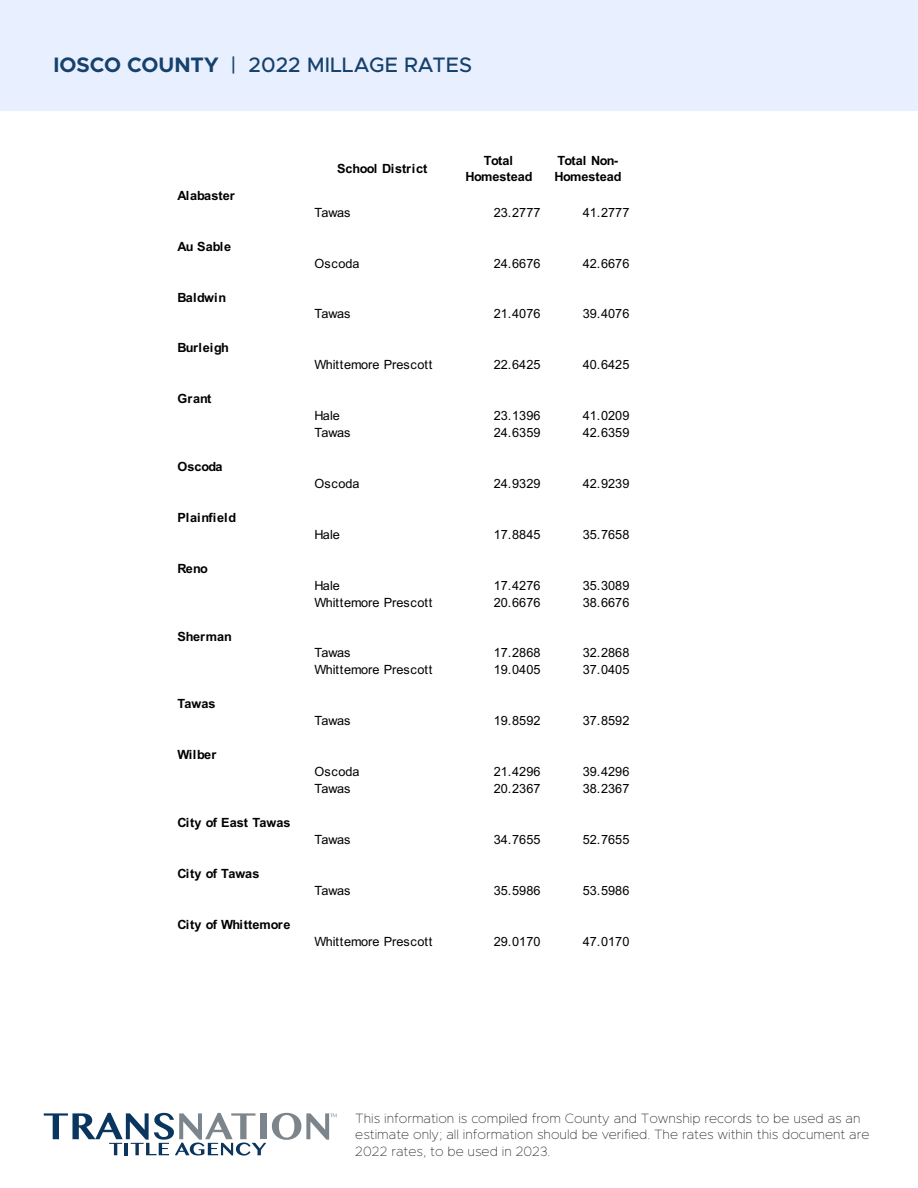
<style>
.page{position:relative;width:918px;height:1188px;background:#fff}
.page>*{position:absolute;margin:0;border:0;box-sizing:border-box;transform-origin:0 0}
.t1{font:500 21px "Metropolis";color:#16416b}
.t2{font:100 13.5px/16.2px "Metropolis";color:#231f20}
.t3{font:12.75px "Arial";color:#000}
.t4{font:700 12.75px/17px "Arial";color:#000;text-align:center}
.s1{font-weight:700}
</style>
<div class="page">
<div style="left:0;top:0;width:918px;height:110px;background:#e8efff"></div>
<div style="left:260px;top:1113px;width:7px;height:26px;background:#7c858c"></div>
<svg style="left:44px;top:1113px;width:222px;height:43px"></svg>
<svg style="left:272px;top:1113px;width:64px;height:27px"></svg>
<p class="t1" style="left:54px;top:51px;width:420px"><span class="s1">IOSCO COUNTY</span> | 2022 MILLAGE RATES</p>
<p class="t4" style="left:177px;top:187px;width:59px">Alabaster</p>
<p class="t4" style="left:177px;top:238px;width:55px">Au Sable</p>
<p class="t4" style="left:177px;top:289px;width:50px">Baldwin</p>
<p class="t4" style="left:177px;top:340px;width:53px">Burleigh</p>
<p class="t4" style="left:177px;top:390px;width:35px">Grant</p>
<p class="t4" style="left:177px;top:458px;width:47px">Oscoda</p>
<p class="t4" style="left:177px;top:509px;width:60px">Plainfield</p>
<p class="t4" style="left:177px;top:560px;width:32px">Reno</p>
<p class="t4" style="left:177px;top:628px;width:56px">Sherman</p>
<p class="t4" style="left:177px;top:695px;width:40px">Tawas</p>
<p class="t4" style="left:177px;top:746px;width:40px">Wilber</p>
<p class="t4" style="left:177px;top:814px;width:115px">City of East Tawas</p>
<p class="t4" style="left:177px;top:865px;width:83px">City of Tawas</p>
<p class="t4" style="left:177px;top:916px;width:115px">City of Whittemore</p>
<p class="t4" style="left:337px;top:160px;width:92px">School District</p>
<p class="t4" style="left:466px;top:152px;width:69px">Total<br>Homestead</p>
<p class="t4" style="left:555px;top:152px;width:69px;text-align:left">Total Non-<br>Homestead</p>
<p class="t3" style="left:314px;top:204px;width:38px">Tawas</p>
<p class="t3" style="left:494px;top:204px;width:48px">23.2777</p>
<p class="t3" style="left:583px;top:204px;width:48px">41.2777</p>
<p class="t3" style="left:314px;top:254px;width:47px">Oscoda</p>
<p class="t3" style="left:494px;top:254px;width:48px">24.6676</p>
<p class="t3" style="left:583px;top:254px;width:48px">42.6676</p>
<p class="t3" style="left:314px;top:305px;width:38px">Tawas</p>
<p class="t3" style="left:494px;top:305px;width:48px">21.4076</p>
<p class="t3" style="left:583px;top:305px;width:48px">39.4076</p>
<p class="t3" style="left:314px;top:356px;width:119px">Whittemore Prescott</p>
<p class="t3" style="left:494px;top:356px;width:48px">22.6425</p>
<p class="t3" style="left:583px;top:356px;width:48px">40.6425</p>
<p class="t3" style="left:314px;top:407px;width:27px">Hale</p>
<p class="t3" style="left:494px;top:407px;width:48px">23.1396</p>
<p class="t3" style="left:583px;top:407px;width:48px">41.0209</p>
<p class="t3" style="left:314px;top:424px;width:38px">Tawas</p>
<p class="t3" style="left:494px;top:424px;width:48px">24.6359</p>
<p class="t3" style="left:583px;top:424px;width:48px">42.6359</p>
<p class="t3" style="left:314px;top:475px;width:47px">Oscoda</p>
<p class="t3" style="left:494px;top:475px;width:48px">24.9329</p>
<p class="t3" style="left:583px;top:475px;width:48px">42.9239</p>
<p class="t3" style="left:314px;top:526px;width:27px">Hale</p>
<p class="t3" style="left:494px;top:526px;width:48px">17.8845</p>
<p class="t3" style="left:583px;top:526px;width:48px">35.7658</p>
<p class="t3" style="left:314px;top:576px;width:27px">Hale</p>
<p class="t3" style="left:494px;top:576px;width:48px">17.4276</p>
<p class="t3" style="left:583px;top:576px;width:48px">35.3089</p>
<p class="t3" style="left:314px;top:593px;width:119px">Whittemore Prescott</p>
<p class="t3" style="left:494px;top:593px;width:48px">20.6676</p>
<p class="t3" style="left:583px;top:593px;width:48px">38.6676</p>
<p class="t3" style="left:314px;top:644px;width:38px">Tawas</p>
<p class="t3" style="left:494px;top:644px;width:48px">17.2868</p>
<p class="t3" style="left:583px;top:644px;width:48px">32.2868</p>
<p class="t3" style="left:314px;top:661px;width:119px">Whittemore Prescott</p>
<p class="t3" style="left:494px;top:661px;width:48px">19.0405</p>
<p class="t3" style="left:583px;top:661px;width:48px">37.0405</p>
<p class="t3" style="left:314px;top:712px;width:38px">Tawas</p>
<p class="t3" style="left:494px;top:712px;width:48px">19.8592</p>
<p class="t3" style="left:583px;top:712px;width:48px">37.8592</p>
<p class="t3" style="left:314px;top:763px;width:47px">Oscoda</p>
<p class="t3" style="left:494px;top:763px;width:48px">21.4296</p>
<p class="t3" style="left:583px;top:763px;width:48px">39.4296</p>
<p class="t3" style="left:314px;top:780px;width:38px">Tawas</p>
<p class="t3" style="left:494px;top:780px;width:48px">20.2367</p>
<p class="t3" style="left:583px;top:780px;width:48px">38.2367</p>
<p class="t3" style="left:314px;top:831px;width:38px">Tawas</p>
<p class="t3" style="left:494px;top:831px;width:48px">34.7655</p>
<p class="t3" style="left:583px;top:831px;width:48px">52.7655</p>
<p class="t3" style="left:314px;top:881px;width:38px">Tawas</p>
<p class="t3" style="left:494px;top:881px;width:48px">35.5986</p>
<p class="t3" style="left:583px;top:881px;width:48px">53.5986</p>
<p class="t3" style="left:314px;top:932px;width:119px">Whittemore Prescott</p>
<p class="t3" style="left:494px;top:932px;width:48px">29.0170</p>
<p class="t3" style="left:583px;top:932px;width:48px">47.0170</p>
<p class="t2" style="left:355px;top:1110px;width:516px">This information is compiled from County and Township records to be used as an estimate only; all information should be verified. The rates within this document are<br>2022 rates, to be used in 2023.</p>
</div>
